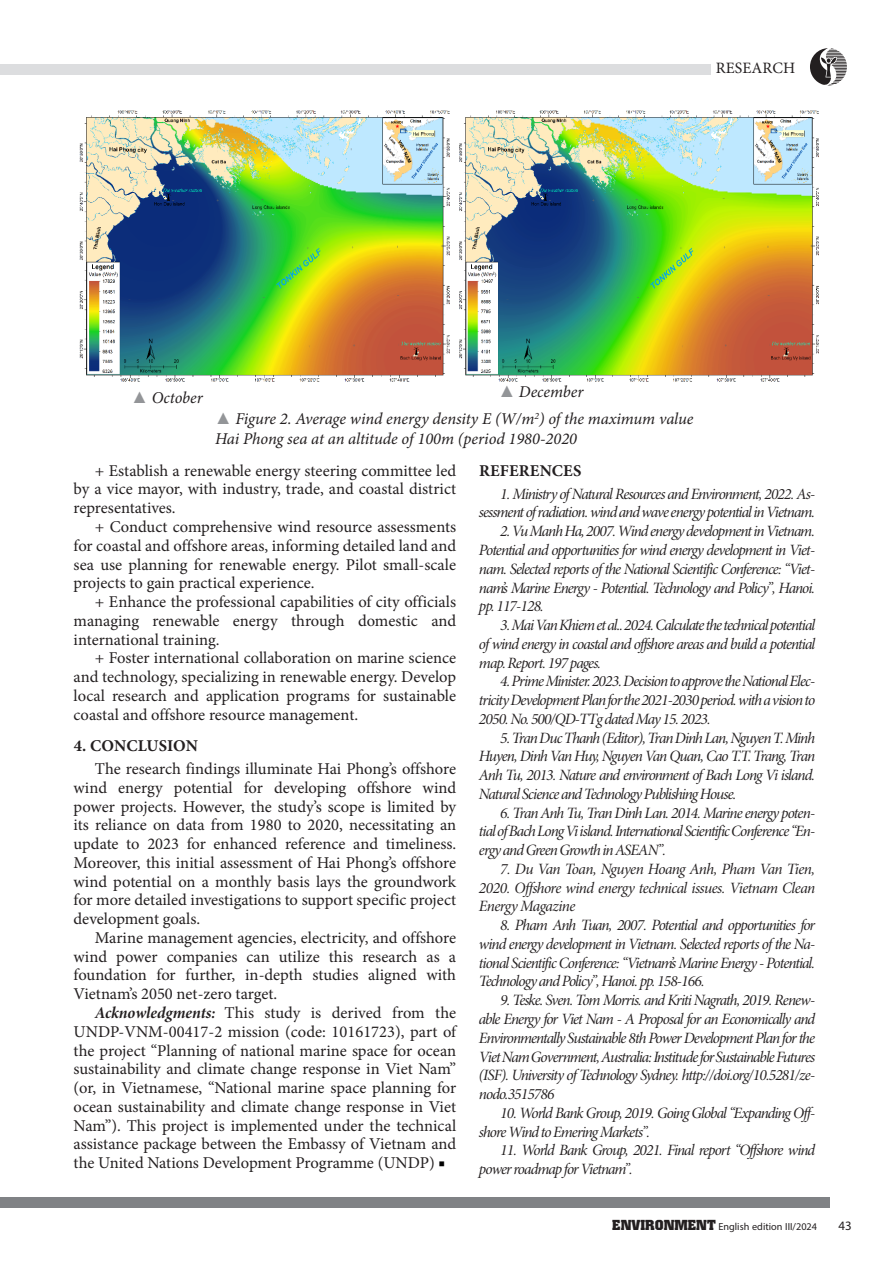
<style>
.page{position:relative;width:881px;height:1272px;background:#fff}
.page>*{position:absolute;margin:0;border:0;box-sizing:border-box;transform-origin:0 0}
.noi_dung{font:16.5px/18.8px "Minion Pro";color:#231f20;text-align:justify}
.t1{font:italic 16.5px/19.8px "Minion Pro";letter-spacing:-.005em;color:#231f20}
.Tit_1{font:700 16.5px "Minion Pro";letter-spacing:.01em;color:#231f20}
.t2{font:15.9px "Minion Pro";letter-spacing:.01em;color:#231f20}
.noi_dung-2{font:15.75px/18.8px "Minion Pro It Subh";letter-spacing:-.06em;color:#231f20;text-align:justify}
.t3{font:14.4px "Myriad Arabic";color:#231f20}
.s1{font-family:"Arial";color:#939598}
.s2{font-family:"Minion Pro Bold It Subh"}
.s3{color:#000}
.s4{font-family:"UTM Colossalis"}
.s5{font-size:18px}
</style>
<div class="page">
<svg style="left:810px;top:48px;width:36px;height:37px"></svg>
<div style="left:0;top:64px;width:710px;height:10px;background:#dcdddf"></div>
<div style="left:0;top:1197px;width:829px;height:11px;background:#808285"></div>
<img style="left:79px;top:110px;width:371px;height:272px">
<img style="left:459px;top:110px;width:360px;height:272px">
<p class="t2" style="left:715px;top:58px;width:81px">RESEARCH</p>
<p class="t1" style="left:131px;top:388px;width:73px"><span class="s1">▲</span> October</p>
<p class="t1" style="left:498px;top:382px;width:86px"><span class="s1">▲</span> December</p>
<p class="t1" style="left:215px;top:409px;width:479px"><span class="s1">▲</span> Figure 2. Average wind energy density E (W/m<sup>2</sup>) of the maximum value<br>Hai Phong sea at an altitude of 100m (period 1980-2020</p>
<p class="noi_dung" style="left:74px;top:461px;width:384px;text-indent:21px">+ Establish a renewable energy steering committee led by a vice mayor, with industry, trade, and coastal district representatives.</p>
<p class="noi_dung" style="left:74px;top:517px;width:384px;text-indent:21px">+ Conduct comprehensive wind resource assessments for coastal and offshore areas, informing detailed land and sea use planning for renewable energy. Pilot small-scale projects to gain practical experience.</p>
<p class="noi_dung" style="left:74px;top:592px;width:384px;text-indent:21px">+ Enhance the professional capabilities of city officials managing renewable energy through domestic and international training.</p>
<p class="noi_dung" style="left:74px;top:648px;width:384px;text-indent:21px">+ Foster international collaboration on marine science and technology, specializing in renewable energy. Develop local research and application programs for sustainable coastal and offshore resource management.</p>
<p class="Tit_1" style="left:74px;top:734px;width:126px">4. CONCLUSION</p>
<p class="noi_dung" style="left:74px;top:759px;width:384px;text-indent:21px">The research findings illuminate Hai Phong’s offshore wind energy potential for developing offshore wind power projects. However, the study’s scope is limited by its reliance on data from 1980 to 2020, necessitating an update to 2023 for enhanced reference and timeliness.<br>Moreover, this initial assessment of Hai Phong’s offshore wind potential on a monthly basis lays the groundwork for more detailed investigations to support specific project development goals.</p>
<p class="noi_dung" style="left:74px;top:928px;width:384px;text-indent:21px">Marine management agencies, electricity, and offshore wind power companies can utilize this research as a foundation for further, in-depth studies aligned with Vietnam’s 2050 net-zero target.</p>
<p class="noi_dung" style="left:74px;top:1003px;width:384px;text-indent:21px"><span class="s2">Acknowledgments:</span> This study is derived from the UNDP-VNM-00417-2 mission (code: 10161723), part of the project “Planning of national marine space for ocean sustainability and climate change response in Viet Nam” (or, in Vietnamese, “National marine space planning for ocean sustainability and climate change response in Viet Nam”). This project is implemented under the technical assistance package between the Embassy of Vietnam and the United Nations Development Programme (UNDP) <span class="s3">■</span></p>
<p class="Tit_1" style="left:479px;top:459px;width:104px">REFERENCES</p>
<p class="noi_dung-2" style="left:478px;top:485px;width:337px;text-align:right">1. Ministry of Natural Resources and Environment, 2022. As&shy;sessment of radiation. wind and wave energy potential in Vietnam.</p>
<p class="noi_dung-2" style="left:478px;top:522px;width:337px;text-indent:21px">2. Vu Manh Ha, 2007. Wind energy development in Vietnam.<br>Potential and opportunities for wind energy development in Viet&shy;nam. Selected reports of the National Scientific Conference: “Viet&shy;nam’s Marine Energy - Potential. Technology and Policy”, Hanoi. pp. 117-128.</p>
<p class="noi_dung-2" style="left:478px;top:616px;width:337px;text-indent:21px">3. Mai Van Khiem et al.. 2024. Calculate the technical potential of wind energy in coastal and offshore areas and build a potential map. Report. 197 pages.</p>
<p class="noi_dung-2" style="left:478px;top:672px;width:337px;text-indent:21px">4. Prime Minister. 2023. Decision to approve the National Elec&shy;tricity Development Plan for the 2021-2030 period. with a vision to 2050. No. 500/QD-TTg dated May 15. 2023.</p>
<p class="noi_dung-2" style="left:478px;top:728px;width:337px;text-indent:21px">5. Tran Duc Thanh (Editor), Tran Dinh Lan, Nguyen T. Minh Huyen, Dinh Van Huy, Nguyen Van Quan, Cao T.T. Trang, Tran Anh Tu, 2013. Nature and environment of Bach Long Vi island.<br>Natural Science and Technology Publishing House.</p>
<p class="noi_dung-2" style="left:478px;top:803px;width:337px;text-indent:21px">6. Tran Anh Tu, Tran Dinh Lan. 2014. Marine energy poten&shy;tial of Bach Long Vi island. International Scientific Conference “En&shy;ergy and Green Growth in ASEAN”.</p>
<p class="noi_dung-2" style="left:478px;top:860px;width:337px;text-indent:21px">7. Du Van Toan, Nguyen Hoang Anh, Pham Van Tien, 2020. Offshore wind energy technical issues. Vietnam Clean Energy Magazine</p>
<p class="noi_dung-2" style="left:478px;top:916px;width:337px;text-indent:21px">8. Pham Anh Tuan, 2007. Potential and opportunities for wind energy development in Vietnam. Selected reports of the Na&shy;tional Scientific Conference: “Vietnam’s Marine Energy - Potential.<br>Technology and Policy”, Hanoi. pp. 158-166.</p>
<p class="noi_dung-2" style="left:478px;top:991px;width:337px;text-indent:21px">9. Teske. Sven. Tom Morris. and Kriti Nagrath, 2019. Renew&shy;able Energy for Viet Nam - A Proposal for an Economically and Environmentally Sustainable 8th Power Development Plan for the Viet Nam Government, Australia: Institude for Sustainable Futures (ISF). University of Technology Sydney. http://doi.org/10.5281/ze&shy;nodo.3515786</p>
<p class="noi_dung-2" style="left:478px;top:1103px;width:337px;text-indent:21px">10. World Bank Group, 2019. Going Global “Expanding Off&shy;shore Wind to Emering Markets”.</p>
<p class="noi_dung-2" style="left:478px;top:1141px;width:337px;text-indent:21px">11. World Bank Group, 2021. Final report “Offshore wind power roadmap for Vietnam”.</p>
<p class="t3" style="left:612px;top:1216px;width:241px"><span class="s4">ENVIRONMENT</span> English edition III/2024 <span class="s5">43</span></p>
</div>
